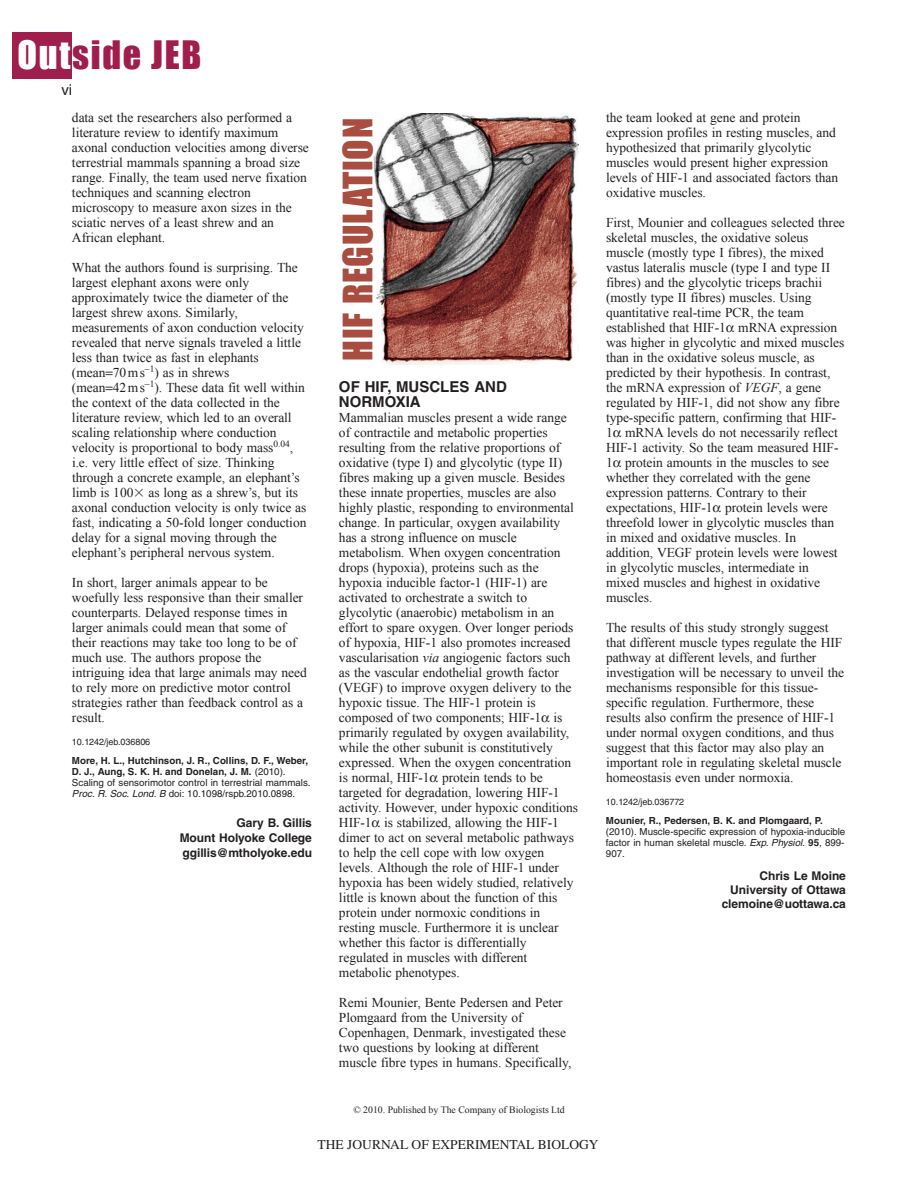
<style>
.page{position:relative;width:918px;height:1188px;background:#fff}
.page>*{position:absolute;margin:0;border:0;box-sizing:border-box;transform-origin:0 0}
.t1{font:37.5px "Impact";letter-spacing:.025em;color:#a84d3f}
.t2{font:36px "Impact";letter-spacing:.05em;color:#a01e4b}
.t3{font:700 15px/15px "Helvetica";color:#231f20}
.t4{font:15px "Helvetica";color:#231f20}
.t5{font:13.5px/15px "Times New Roman";letter-spacing:-.005em;color:#231f20}
.t6{font:13.5px "Times";color:#231f20}
.t7{font:700 12px/15px "Helvetica";letter-spacing:-.005em;color:#231f20;text-align:justify}
.t8{font:9.75px/11.2px "Helvetica";color:#231f20}
.t9{font:9.75px "Times New Roman";color:#231f20}
.t10{font:700 9.75px "Helvetica";color:#231f20}
.t11{font:9px "Helvetica";letter-spacing:-.005em;color:#231f20}
.s1{color:#fff}
.s2{font-family:"Mathematical Pi One"}
.s3{font-weight:700}
.s4{font-style:italic}
</style>
<div class="page">
<div style="left:12px;top:32px;width:60px;height:46px;background:#a01e4b"></div>
<img style="left:373px;top:113px;width:206px;height:252px">
<h2 class="t2" style="left:17px;top:33px;width:185px"><span class="s1">Out</span>side JEB</h2>
<p class="t4" style="left:61px;top:84px;width:12px">vi</p>
<p class="t5" style="left:72px;top:110px;width:238px">data set the researchers also performed a literature review to identify maximum axonal conduction velocities among diverse terrestrial mammals spanning a broad size range. Finally, the team used nerve fixation techniques and scanning electron microscopy to measure axon sizes in the sciatic nerves of a least shrew and an African elephant.</p>
<p class="t5" style="left:72px;top:260px;width:236px">What the authors found is surprising. The largest elephant axons were only approximately twice the diameter of the largest shrew axons. Similarly, measurements of axon conduction velocity revealed that nerve signals traveled a little less than twice as fast in elephants<br>(mean 70ms<sup>–1</sup>) as in shrews<br>(mean 42ms<sup>–1</sup>). These data fit well within the context of the data collected in the literature review, which led to an overall scaling relationship where conduction velocity is proportional to body mass<sup>0.04</sup>, i.e. very little effect of size. Thinking through a concrete example, an elephant’s limb is 100<span class="s2">-</span> as long as a shrew’s, but its axonal conduction velocity is only twice as fast, indicating a 50-fold longer conduction delay for a signal moving through the elephant’s peripheral nervous system.</p>
<p class="t5" style="left:72px;top:575px;width:236px">In short, larger animals appear to be woefully less responsive than their smaller counterparts. Delayed response times in larger animals could mean that some of their reactions may take too long to be of much use. The authors propose the intriguing idea that large animals may need to rely more on predictive motor control strategies rather than feedback control as a result.</p>
<p class="t11" style="left:72px;top:738px;width:80px">10.1242/jeb.036806</p>
<p class="t8" style="left:72px;top:755px;width:240px"><span class="s3">More, H. L., Hutchinson, J. R., Collins, D. F., Weber, D. J., Aung, S. K. H. and Donelan, J. M.</span> (2010).<br>Scaling of sensorimotor control in terrestrial mammals.<br><span class="s4">Proc. R. Soc. Lond. B</span> doi: 10.1098/rspb.2010.0898.</p>
<p class="t7" style="left:180px;top:817px;width:134px;text-indent:57px">Gary B. Gillis Mount Holyoke College ggillis@mtholyoke.edu</p>
<h1 class="t1" style="left:346px;top:361px;width:245px;rotate:-90deg">HIF REGULATION</h1>
<p class="t3" style="left:339px;top:381px;width:169px">OF HIF, MUSCLES AND<br>NORMOXIA</p>
<p class="t5" style="left:339px;top:410px;width:241px">Mammalian muscles present a wide range of contractile and metabolic properties resulting from the relative proportions of oxidative (type I) and glycolytic (type II) fibres making up a given muscle. Besides these innate properties, muscles are also highly plastic, responding to environmental change. In particular, oxygen availability has a strong influence on muscle metabolism. When oxygen concentration drops (hypoxia), proteins such as the hypoxia inducible factor-1 (HIF-1) are activated to orchestrate a switch to glycolytic (anaerobic) metabolism in an effort to spare oxygen. Over longer periods of hypoxia, HIF-1 also promotes increased vascularisation <span class="s4">via</span> angiogenic factors such as the vascular endothelial growth factor (VEGF) to improve oxygen delivery to the hypoxic tissue. The HIF-1 protein is composed of two components; HIF-1 is primarily regulated by oxygen availability, while the other subunit is constitutively expressed. When the oxygen concentration is normal, HIF-1 protein tends to be targeted for degradation, lowering HIF-1 activity. However, under hypoxic conditions HIF-1 is stabilized, allowing the HIF-1 dimer to act on several metabolic pathways to help the cell cope with low oxygen levels. Although the role of HIF-1 under hypoxia has been widely studied, relatively little is known about the function of this protein under normoxic conditions in resting muscle. Furthermore it is unclear whether this factor is differentially regulated in muscles with different metabolic phenotypes.</p>
<p class="t5" style="left:339px;top:995px;width:234px">Remi Mounier, Bente Pedersen and Peter Plomgaard from the University of Copenhagen, Denmark, investigated these two questions by looking at different muscle fibre types in humans. Specifically,</p>
<p class="t5" style="left:606px;top:110px;width:234px">the team looked at gene and protein expression profiles in resting muscles, and hypothesized that primarily glycolytic muscles would present higher expression levels of HIF-1 and associated factors than oxidative muscles.</p>
<p class="t5" style="left:606px;top:215px;width:240px">First, Mounier and colleagues selected three skeletal muscles, the oxidative soleus muscle (mostly type I fibres), the mixed vastus lateralis muscle (type I and type II fibres) and the glycolytic triceps brachii (mostly type II fibres) muscles. Using quantitative real-time PCR, the team established that HIF-1 mRNA expression was higher in glycolytic and mixed muscles than in the oxidative soleus muscle, as predicted by their hypothesis. In contrast, the mRNA expression of <span class="s4">VEGF</span>, a gene regulated by HIF-1, did not show any fibre type-specific pattern, confirming that HIF-1 mRNA levels do not necessarily reflect HIF-1 activity. So the team measured HIF-1 protein amounts in the muscles to see whether they correlated with the gene expression patterns. Contrary to their expectations, HIF-1 protein levels were threefold lower in glycolytic muscles than in mixed and oxidative muscles. In addition, VEGF protein levels were lowest in glycolytic muscles, intermediate in mixed muscles and highest in oxidative muscles.</p>
<p class="t5" style="left:606px;top:620px;width:240px">The results of this study strongly suggest that different muscle types regulate the HIF pathway at different levels, and further investigation will be necessary to unveil the mechanisms responsible for this tissue&shy;specific regulation. Furthermore, these results also confirm the presence of HIF-1 under normal oxygen conditions, and thus suggest that this factor may also play an important role in regulating skeletal muscle homeostasis even under normoxia.</p>
<p class="t11" style="left:606px;top:798px;width:80px">10.1242/jeb.036772</p>
<p class="t10" style="left:606px;top:817px;width:218px">Mounier, R., Pedersen, B. K. and Plomgaard, P.</p>
<p class="t8" style="left:606px;top:827px;width:241px;text-align:justify">(2010). Muscle-specific expression of hypoxia-inducible factor in human skeletal muscle. <span class="s4">Exp. Physiol.</span> <span class="s3">95</span>, 899- 907.</p>
<p class="t7" style="left:722px;top:870px;width:126px;line-height:14.2px;text-align:right">Chris Le Moine<br>University of Ottawa clemoine@uottawa.ca</p>
<p class="t9" style="left:353px;top:1104px;width:213px">© 2010. Published by The Company of Biologists Ltd</p>
<p class="t6" style="left:318px;top:1137px;width:282px">THE JOURNAL OF EXPERIMENTAL BIOLOGY</p>
</div>
